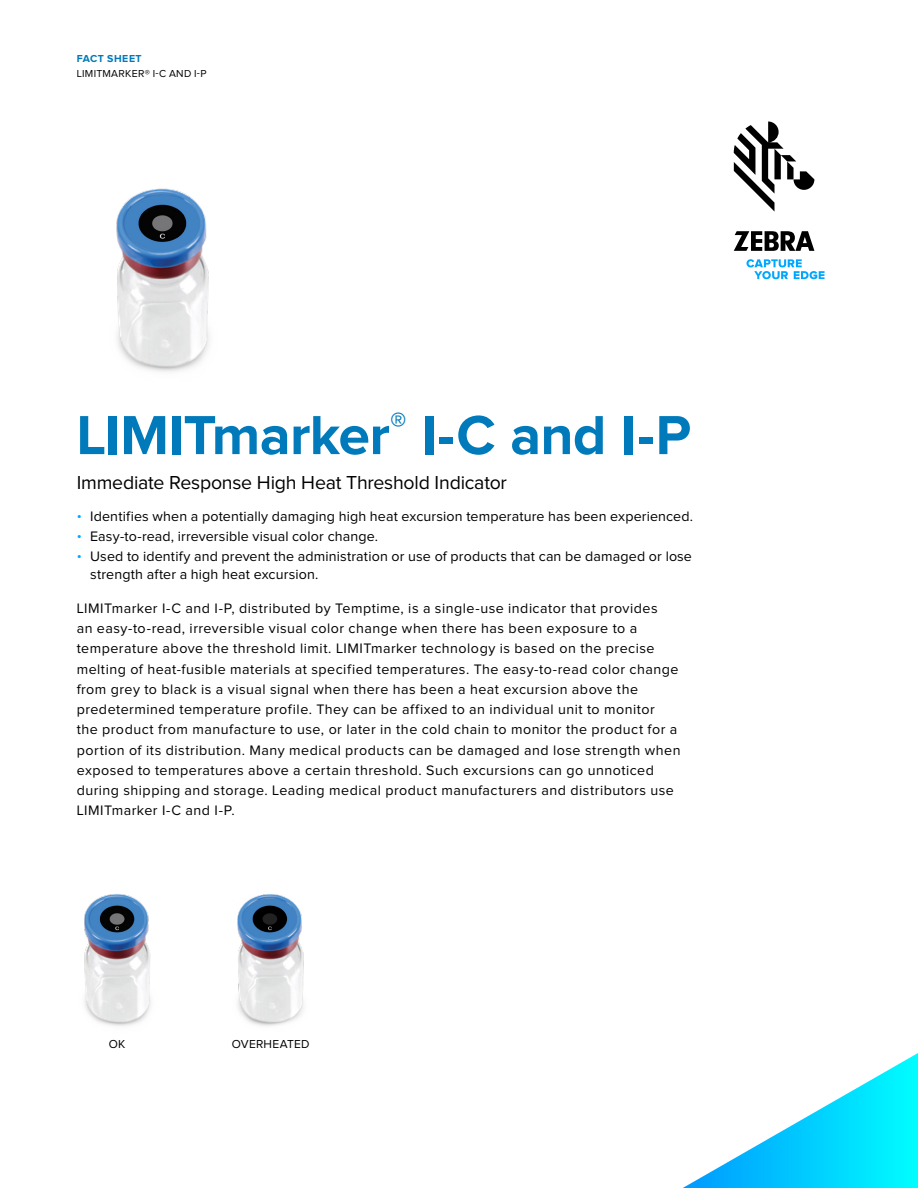
<style>
.page{position:relative;width:918px;height:1188px;background:#fff}
.page>*{position:absolute;margin:0;border:0;box-sizing:border-box;transform-origin:0 0}
.Heading-1-Cover{font:700 57px "Proxima Nova";letter-spacing:-.02em;color:#007aba}
.Subhead-1{font:19.5px "Proxima Nova";letter-spacing:-.01em;color:#000}
.Body{font:14.25px/20.2px "Proxima Nova";letter-spacing:.035em;color:#000}
.Body-2{font:14.25px/18px "Proxima Nova";letter-spacing:.01em;color:#000}
.t1{font:12px "Proxima Nova";letter-spacing:.02em;color:#000}
.t2{font:10.5px "Proxima Nova";letter-spacing:.025em;color:#000}
.t3{font:700 10.5px "Proxima Nova";letter-spacing:.05em;color:#007aba}
.s1{color:#00a7ff}
</style>
<div class="page">
<img style="left:84px;top:894px;width:67px;height:132px">
<img style="left:237px;top:894px;width:67px;height:132px">
<img style="left:116px;top:188px;width:93px;height:184px">
<svg style="left:683px;top:1053px;width:235px;height:135px"></svg>
<svg style="left:734px;top:122px;width:80px;height:90px"></svg>
<svg style="left:734px;top:231px;width:80px;height:20px"></svg>
<svg style="left:747px;top:259px;width:78px;height:20px"></svg>
<p class="t3" style="left:77px;top:54px;width:67px">FACT SHEET</p>
<p class="t2" style="left:77px;top:68px;width:132px">LIMITMARKER® I-C AND I-P</p>
<p class="Heading-1-Cover" style="left:77px;top:409px;width:616px">LIMITmarker<sup>®</sup> I-C and I-P</p>
<p class="Subhead-1" style="left:77px;top:474px;width:432px">Immediate Response High Heat Threshold Indicator</p>
<p class="Body-2" style="left:77px;top:508px;width:618px"><span class="s1">•</span> Identifies when a potentially damaging high heat excursion temperature has been experienced.</p>
<p class="Body-2" style="left:77px;top:528px;width:303px"><span class="s1">•</span> Easy-to-read, irreversible visual color change.</p>
<p class="Body-2" style="left:90px;top:548px;width:603px;text-indent:-14px"><span class="s1">•</span> Used to identify and prevent the administration or use of products that can be damaged or lose strength after a high heat excursion.</p>
<p class="Body" style="left:77px;top:599px;width:605px">LIMITmarker I-C and I-P, distributed by Temptime, is a single-use indicator that provides<br>an easy-to-read, irreversible visual color change when there has been exposure to a temperature above the threshold limit. LIMITmarker technology is based on the precise melting of heat-fusible materials at specified temperatures. The easy-to-read color change from grey to black is a visual signal when there has been a heat excursion above the predetermined temperature profile. They can be affixed to an individual unit to monitor<br>the product from manufacture to use, or later in the cold chain to monitor the product for a portion of its distribution. Many medical products can be damaged and lose strength when exposed to temperatures above a certain threshold. Such excursions can go unnoticed during shipping and storage. Leading medical product manufacturers and distributors use LIMITmarker I-C and I-P.</p>
<p class="t1" style="left:109px;top:1039px;width:18px">OK</p>
<p class="t1" style="left:232px;top:1039px;width:79px">OVERHEATED</p>
</div>
